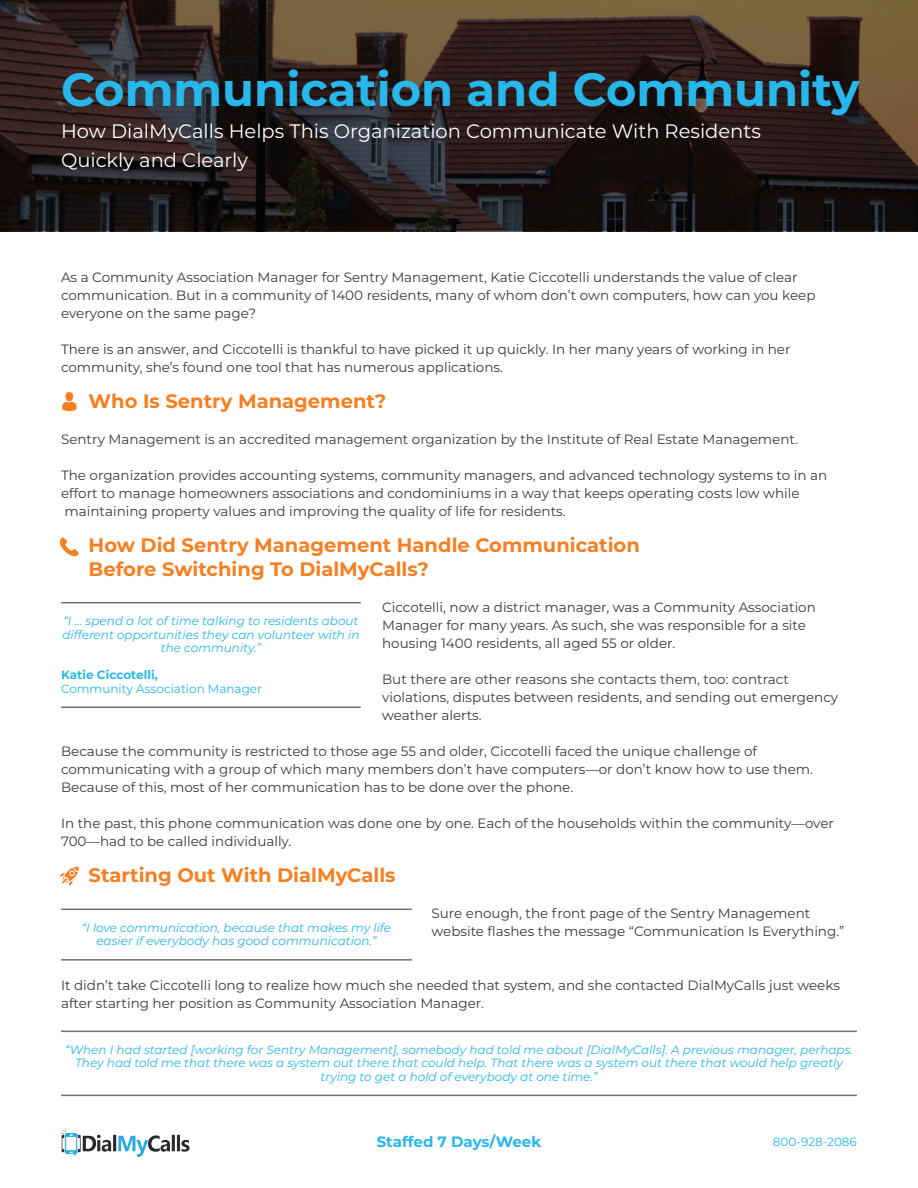
<style>
.page{position:relative;width:918px;height:1188px;background:#fff}
.page>*{position:absolute;margin:0;border:0;box-sizing:border-box;transform-origin:0 0}
.t1{font:700 46.5px "Montserrat";color:#28b7ea}
.t2{font:700 19.5px/24px "Montserrat";color:#f57f21}
.t3{font:19.5px/28.8px "Montserrat";color:#fff}
.t4{font:700 15px "Montserrat";color:#28b7ea}
.t5{font:13.5px/18px "Montserrat";color:#393a39}
.t6{font:italic 12px/13.5px "Montserrat";color:#28b7ea;text-align:center}
.t7{font:12px "Montserrat";color:#28b7ea}
.t8{font:700 12px "Montserrat";color:#28b7ea}
</style>
<div class="page">
<svg style="left:0;top:0;width:918px;height:231px;background:#2f231e"></svg>
<hr style="left:61px;top:602px;width:300px;height:1px;background:#707070">
<hr style="left:61px;top:706px;width:300px;height:2px;background:#707070">
<hr style="left:61px;top:909px;width:351px;height:1px;background:#707070">
<hr style="left:61px;top:959px;width:351px;height:2px;background:#707070">
<hr style="left:61px;top:1031px;width:796px;height:1px;background:#707070">
<hr style="left:61px;top:1095px;width:796px;height:1px;background:#707070">
<img style="left:61px;top:1129px;width:129px;height:27px">
<div style="left:66px;top:392px;width:7px;height:9px;background:#f57f21;border-radius:50%"></div>
<svg style="left:62px;top:402px;width:15px;height:9px"></svg>
<svg style="left:60px;top:537px;width:19px;height:20px"></svg>
<svg style="left:60px;top:867px;width:19px;height:19px"></svg>
<h1 class="t1" style="left:61px;top:56px;width:800px">Communication and Community</h1>
<h2 class="t3" style="left:61px;top:116px;width:701px">How DialMyCalls Helps This Organization Communicate With Residents<br>Quickly and Clearly</h2>
<p class="t5" style="left:61px;top:268px;width:756px">As a Community Association Manager for Sentry Management, Katie Ciccotelli understands the value of clear communication. But in a community of 1400 residents, many of whom don’t own computers, how can you keep everyone on the same page?</p>
<p class="t5" style="left:61px;top:340px;width:731px">There is an answer, and Ciccotelli is thankful to have picked it up quickly. In her many years of working in her community, she’s found one tool that has numerous applications.</p>
<h2 class="t2" style="left:89px;top:389px;width:299px">Who Is Sentry Management?</h2>
<p class="t5" style="left:61px;top:430px;width:739px">Sentry Management is an accredited management organization by the Institute of Real Estate Management.</p>
<p class="t5" style="left:61px;top:466px;width:768px">The organization provides accounting systems, community managers, and advanced technology systems to in an effort to manage homeowners associations and condominiums in a way that keeps operating costs low while maintaining property values and improving the quality of life for residents.</p>
<h2 class="t2" style="left:89px;top:533px;width:553px">How Did Sentry Management Handle Communication<br>Before Switching To DialMyCalls?</h2>
<p class="t5" style="left:382px;top:598px;width:435px">Ciccotelli, now a district manager, was a Community Association<br>Manager for many years. As such, she was responsible for a site housing 1400 residents, all aged 55 or older.</p>
<p class="t5" style="left:382px;top:670px;width:458px">But there are other reasons she contacts them, too: contract violations, disputes between residents, and sending out emergency weather alerts.</p>
<p class="t5" style="left:61px;top:742px;width:754px">Because the community is restricted to those age 55 and older, Ciccotelli faced the unique challenge of communicating with a group of which many members don’t have computers—or don’t know how to use them.<br>Because of this, most of her communication has to be done over the phone.</p>
<p class="t5" style="left:61px;top:814px;width:774px">In the past, this phone communication was done one by one. Each of the households within the community—over<br>700—had to be called individually.</p>
<h2 class="t2" style="left:89px;top:863px;width:308px">Starting Out With DialMyCalls</h2>
<p class="t5" style="left:432px;top:904px;width:414px">Sure enough, the front page of the Sentry Management website flashes the message “Communication Is Everything.”</p>
<p class="t6" style="left:62px;top:614px;width:299px">“I … spend a lot of time talking to residents about different opportunities they can volunteer with in the community.”</p>
<p class="t8" style="left:61px;top:666px;width:98px">Katie Ciccotelli,</p>
<p class="t7" style="left:61px;top:680px;width:202px">Community Association Manager</p>
<p class="t6" style="left:82px;top:920px;width:311px">“I love communication, because that makes my life easier if everybody has good communication.”</p>
<p class="t5" style="left:61px;top:976px;width:780px">It didn’t take Ciccotelli long to realize how much she needed that system, and she contacted DialMyCalls just weeks after starting her position as Community Association Manager.</p>
<p class="t6" style="left:65px;top:1043px;width:790px">“When I had started [working for Sentry Management], somebody had told me about [DialMyCalls]. A previous manager, perhaps.<br>They had told me that there was a system out there that could help. That there was a system out there that would help greatly trying to get a hold of everybody at one time.”</p>
<p class="t4" style="left:377px;top:1131px;width:166px">Staffed 7 Days/Week</p>
<p class="t7" style="left:773px;top:1134px;width:86px">800-928-2086</p>
</div>
